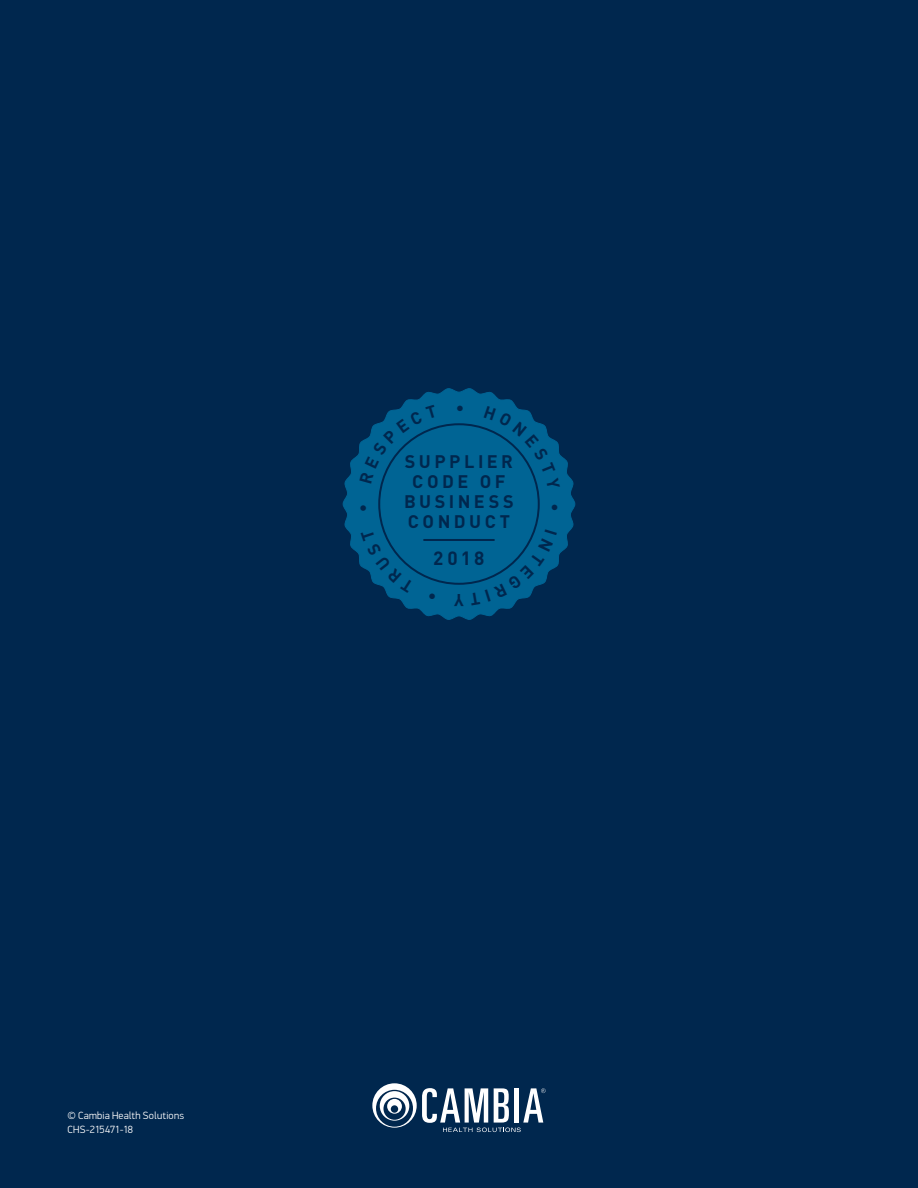
<style>
.page{position:relative;width:918px;height:1188px;background:#00274e}
.page>*{position:absolute;margin:0;border:0;box-sizing:border-box;transform-origin:0 0}
.t1{font:700 19.05px "DIN Pro";color:#00274e}
.t2{font:700 18px/20px "DIN Pro";letter-spacing:.195em;color:#00274e;text-align:center}
.t3{font:700 16.95px "DIN Pro";color:#00274e}
.footnote{font:300 10.5px "PF Din Display Pro";letter-spacing:.02em;color:#fff}
.footnote-2{font:300 10.5px "PF Din Display Pro";letter-spacing:-.015em;color:#fff}
</style>
<div class="page">
<svg style="left:372px;top:1083px;width:174px;height:49px"></svg>
<svg style="left:342px;top:388px;width:234px;height:232px"></svg>
<hr style="left:423px;top:539px;width:72px;height:2px;background:#00274e">
<svg style="left:484px;top:406px;width:76px;height:84px;background:#005b89"></svg>
<svg style="left:552px;top:505px;width:6px;height:5px"></svg>
<svg style="left:470px;top:529px;width:87px;height:76px;background:#005a89"></svg>
<svg style="left:429px;top:593px;width:7px;height:6px"></svg>
<svg style="left:361px;top:529px;width:53px;height:64px;background:#005b8a"></svg>
<svg style="left:360px;top:505px;width:6px;height:6px"></svg>
<svg style="left:359px;top:405px;width:78px;height:79px;background:#005a89"></svg>
<svg style="left:457px;top:405px;width:6px;height:6px"></svg>
<p class="footnote" style="left:68px;top:1110px;width:118px">© Cambia Health Solutions</p>
<p class="footnote-2" style="left:68px;top:1123px;width:67px">CHS-215471-18</p>
<p class="t2" style="left:404px;top:449px;width:111px">SUPPLIER<br>CODE OF<br>BUSINESS<br>CONDUCT</p>
<p class="t1" style="left:433px;top:542px;width:53px">2018</p>
<p class="t3" style="left:464px;top:614px;width:11px;rotate:-180deg">Y</p>
</div>
